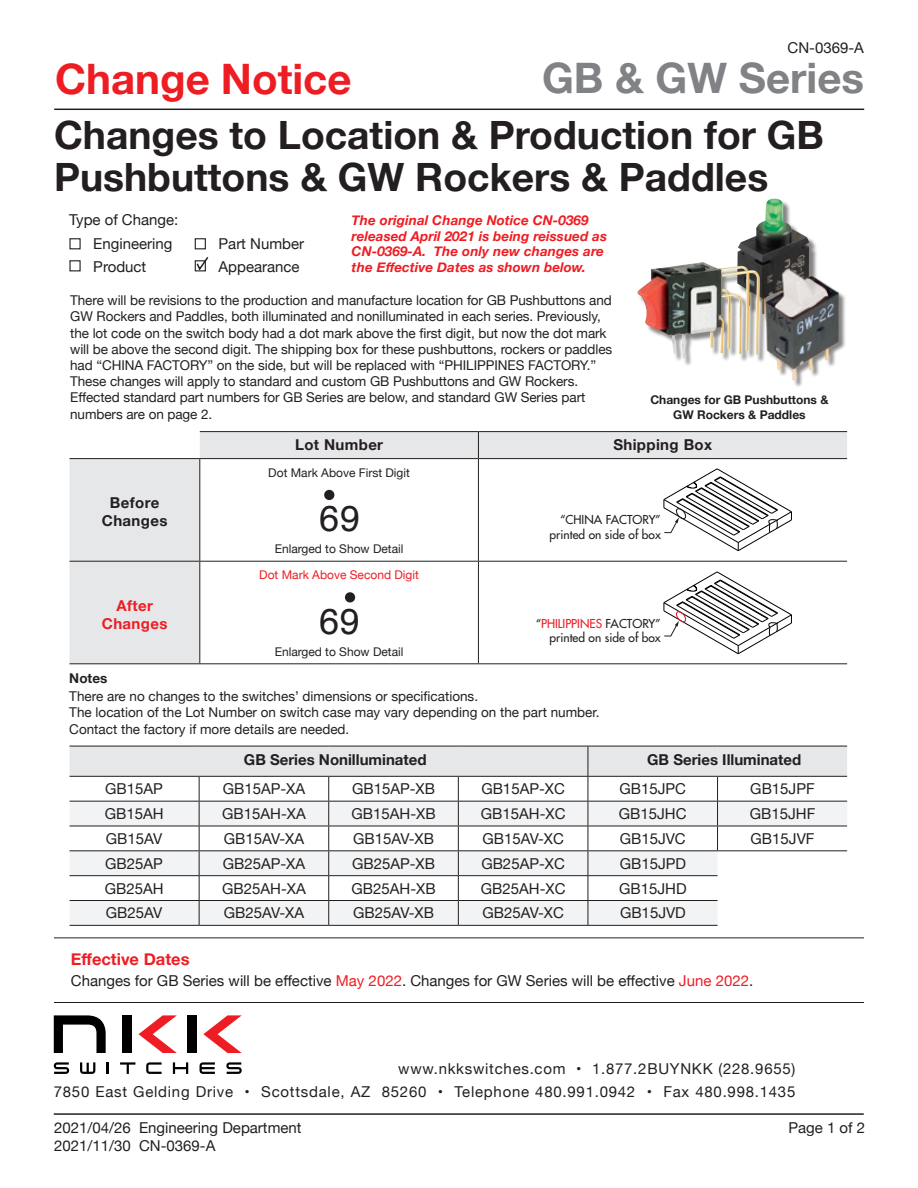
<style>
.page{position:relative;width:918px;height:1188px;background:#fff}
.page>*{position:absolute;margin:0;border:0;box-sizing:border-box;transform-origin:0 0}
.t1{font:700 42px "Helvetica Neue";color:#ee1d23}
.t2{font:700 42px "Helvetica Neue";color:#808285}
.t3{font:700 39px/42px "Helvetica Neue";color:#231f20}
.t4{font:36px "Helvetica";color:#231f20}
.t5{font:700 16.5px "Helvetica Neue";color:#ee1d23}
.t6{font:15px "Helvetica Neue";color:#231f20}
.t7{font:15px "Helvetica Neue";letter-spacing:.05em;color:#231f20}
.t8{font:700 15px "Helvetica Neue";color:#231f20}
.t9{font:700 15px/18px "Helvetica Neue";letter-spacing:.025em;color:#231f20;text-align:center}
.t10{font:700 15px/18px "Helvetica Neue";letter-spacing:.025em;color:#ee1d23;text-align:center}
.t11{font:13.5px/16.2px "Helvetica Neue";letter-spacing:-.005em;color:#231f20}
.t12{font:italic 700 13.5px/15.8px "Helvetica Neue";letter-spacing:.005em;color:#ee1d23}
.t13{font:700 13.5px "Helvetica Neue";color:#231f20}
.t14{font:500 12px/14.4px "Futura Std";color:#231f20;text-align:right}
.t15{font:12px "Helvetica Neue";color:#231f20}
.t16{font:700 12px/14.4px "Helvetica Neue";color:#231f20;text-align:center}
.t17{font:12px "Helvetica Neue";color:#ee1d23}
.s1{color:#ec1c24}
.s2{color:#ee1d23}
</style>
<div class="page">
<hr style="left:54px;top:109px;width:810px;height:1px;background:#231f20">
<hr style="left:54px;top:938px;width:810px;height:1px;background:#231f20">
<div style="left:69px;top:238px;width:12px;height:11px;border:1px solid #231f20"></div>
<div style="left:69px;top:260px;width:12px;height:11px;border:1px solid #231f20"></div>
<div style="left:195px;top:238px;width:11px;height:11px;border:1px solid #231f20"></div>
<svg style="left:195px;top:257px;width:14px;height:15px"></svg>
<hr style="left:200px;top:431px;width:278px;height:1px;background:#231f20">
<hr style="left:478px;top:431px;width:369px;height:1px;background:#231f20">
<svg style="left:70px;top:432px;width:777px;height:232px"></svg>
<hr style="left:70px;top:925px;width:129px;height:1px;background:#231f20">
<hr style="left:199px;top:925px;width:130px;height:1px;background:#231f20">
<hr style="left:329px;top:925px;width:129px;height:1px;background:#231f20">
<hr style="left:458px;top:925px;width:130px;height:1px;background:#231f20">
<hr style="left:588px;top:925px;width:130px;height:1px;background:#231f20">
<svg style="left:70px;top:746px;width:777px;height:179px"></svg>
<div style="left:738px;top:200px;width:79px;height:122px;background:#231f20;opacity:.55"></div>
<img style="left:737px;top:199px;width:73px;height:69px">
<div style="left:638px;top:263px;width:130px;height:103px;background:#231f20;opacity:.55"></div>
<img style="left:637px;top:262px;width:123px;height:96px">
<div style="left:766px;top:270px;width:81px;height:117px;background:#231f20;opacity:.55"></div>
<img style="left:766px;top:268px;width:75px;height:113px">
<hr style="left:54px;top:1113px;width:810px;height:2px;background:#231f20">
<svg style="left:54px;top:1015px;width:52px;height:38px"></svg>
<div style="left:187px;top:1015px;width:9px;height:38px;background:#000001"></div>
<div style="left:122px;top:1015px;width:9px;height:38px;background:#000001"></div>
<svg style="left:139px;top:1015px;width:38px;height:38px"></svg>
<svg style="left:203px;top:1015px;width:39px;height:38px"></svg>
<svg style="left:107px;top:1062px;width:2px;height:12px"></svg>
<svg style="left:54px;top:1062px;width:15px;height:12px"></svg>
<svg style="left:226px;top:1062px;width:16px;height:12px"></svg>
<svg style="left:173px;top:1062px;width:15px;height:12px"></svg>
<svg style="left:200px;top:1062px;width:15px;height:12px"></svg>
<svg style="left:146px;top:1062px;width:16px;height:12px"></svg>
<svg style="left:120px;top:1062px;width:15px;height:12px"></svg>
<svg style="left:80px;top:1062px;width:15px;height:12px"></svg>
<hr style="left:54px;top:1002px;width:810px;height:1px;background:#231f20">
<p class="t6" style="left:788px;top:37px;width:78px">CN-0369-A</p>
<p class="t1" style="left:55px;top:46px;width:298px">Change Notice</p>
<p class="t2" style="left:542px;top:46px;width:323px">GB &amp; GW Series</p>
<p class="t3" style="left:54px;top:116px;width:771px">Changes to Location &amp; Production for GB<br>Pushbuttons &amp; GW Rockers &amp; Paddles</p>
<p class="t6" style="left:69px;top:209px;width:111px">Type of Change:</p>
<p class="t6" style="left:93px;top:233px;width:81px">Engineering</p>
<p class="t6" style="left:93px;top:255px;width:55px">Product</p>
<p class="t6" style="left:219px;top:233px;width:87px">Part Number</p>
<p class="t6" style="left:219px;top:255px;width:83px">Appearance</p>
<p class="t12" style="left:352px;top:212px;width:257px">The original Change Notice CN-0369 released April 2021 is being reissued as CN-0369-A. The only new changes are the Effective Dates as shown below.</p>
<p class="t11" style="left:70px;top:293px;width:544px">There will be revisions to the production and manufacture location for GB Pushbuttons and GW Rockers and Paddles, both illuminated and nonilluminated in each series. Previously, the lot code on the switch body had a dot mark above the first digit, but now the dot mark will be above the second digit. The shipping box for these pushbuttons, rockers or paddles had “CHINA FACTORY” on the side, but will be replaced with “PHILIPPINES FACTORY.” These changes will apply to standard and custom GB Pushbuttons and GW Rockers.<br>Effected standard part numbers for GB Series are below, and standard GW Series part numbers are on page 2.</p>
<p class="t9" style="left:295px;top:436px;width:90px">Lot Number</p>
<p class="t9" style="left:613px;top:436px;width:100px">Shipping Box</p>
<p class="t16" style="left:650px;top:393px;width:180px">Changes for GB Pushbuttons &amp;<br>GW Rockers &amp; Paddles</p>
<p class="t9" style="left:102px;top:494px;width:67px">Before<br>Changes</p>
<p class="t10" style="left:102px;top:597px;width:67px">After<br>Changes</p>
<p class="t15" style="left:268px;top:464px;width:143px">Dot Mark Above First Digit</p>
<p class="t4" style="left:319px;top:491px;width:42px">69</p>
<p class="t15" style="left:275px;top:540px;width:130px">Enlarged to Show Detail</p>
<p class="t17" style="left:259px;top:566px;width:161px">Dot Mark Above Second Digit</p>
<p class="t4" style="left:319px;top:593px;width:42px">69</p>
<p class="t15" style="left:275px;top:643px;width:130px">Enlarged to Show Detail</p>
<p class="t14" style="left:550px;top:513px;width:113px">“CHINA FACTORY” printed on side of box</p>
<p class="t14" style="left:536px;top:616px;width:126px">“<span class="s1">PHILIPPINES</span> FACTORY” printed on side of box</p>
<p class="t13" style="left:69px;top:668px;width:40px">Notes</p>
<p class="t11" style="left:69px;top:689px;width:410px">There are no changes to the switches’ dimensions or specifications.</p>
<p class="t11" style="left:69px;top:705px;width:532px">The location of the Lot Number on switch case may vary depending on the part number.</p>
<p class="t11" style="left:69px;top:721px;width:282px">Contact the factory if more details are needed.</p>
<p class="t8" style="left:244px;top:748px;width:184px">GB Series Nonilluminated</p>
<p class="t8" style="left:647px;top:748px;width:156px">GB Series Illuminated</p>
<p class="t6" style="left:105px;top:778px;width:59px">GB15AP</p>
<p class="t6" style="left:223px;top:778px;width:84px">GB15AP-XA</p>
<p class="t6" style="left:352px;top:778px;width:85px">GB15AP-XB</p>
<p class="t6" style="left:481px;top:778px;width:85px">GB15AP-XC</p>
<p class="t6" style="left:619px;top:778px;width:68px">GB15JPC</p>
<p class="t6" style="left:750px;top:778px;width:66px">GB15JPF</p>
<p class="t6" style="left:105px;top:803px;width:60px">GB15AH</p>
<p class="t6" style="left:222px;top:803px;width:85px">GB15AH-XA</p>
<p class="t6" style="left:351px;top:803px;width:86px">GB15AH-XB</p>
<p class="t6" style="left:481px;top:803px;width:86px">GB15AH-XC</p>
<p class="t6" style="left:619px;top:803px;width:69px">GB15JHC</p>
<p class="t6" style="left:750px;top:803px;width:67px">GB15JHF</p>
<p class="t6" style="left:106px;top:828px;width:58px">GB15AV</p>
<p class="t6" style="left:224px;top:828px;width:82px">GB15AV-XA</p>
<p class="t6" style="left:353px;top:828px;width:82px">GB15AV-XB</p>
<p class="t6" style="left:482px;top:828px;width:83px">GB15AV-XC</p>
<p class="t6" style="left:620px;top:828px;width:68px">GB15JVC</p>
<p class="t6" style="left:751px;top:828px;width:65px">GB15JVF</p>
<p class="t6" style="left:105px;top:853px;width:59px">GB25AP</p>
<p class="t6" style="left:223px;top:853px;width:84px">GB25AP-XA</p>
<p class="t6" style="left:352px;top:853px;width:85px">GB25AP-XB</p>
<p class="t6" style="left:481px;top:853px;width:85px">GB25AP-XC</p>
<p class="t6" style="left:620px;top:853px;width:68px">GB15JPD</p>
<p class="t6" style="left:105px;top:877px;width:60px">GB25AH</p>
<p class="t6" style="left:222px;top:877px;width:85px">GB25AH-XA</p>
<p class="t6" style="left:351px;top:877px;width:86px">GB25AH-XB</p>
<p class="t6" style="left:481px;top:877px;width:86px">GB25AH-XC</p>
<p class="t6" style="left:619px;top:877px;width:69px">GB15JHD</p>
<p class="t6" style="left:106px;top:902px;width:58px">GB25AV</p>
<p class="t6" style="left:224px;top:902px;width:82px">GB25AV-XA</p>
<p class="t6" style="left:353px;top:902px;width:82px">GB25AV-XB</p>
<p class="t6" style="left:482px;top:902px;width:83px">GB25AV-XC</p>
<p class="t6" style="left:620px;top:902px;width:67px">GB15JVD</p>
<p class="t5" style="left:71px;top:946px;width:120px">Effective Dates</p>
<p class="t6" style="left:71px;top:969px;width:684px">Changes for GB Series will be effective <span class="s2">May 2022</span>. Changes for GW Series will be effective <span class="s2">June 2022</span>.</p>
<p class="t7" style="left:398px;top:1058px;width:399px">www.nkkswitches.com • 1.877.2BUYNKK (228.9655)</p>
<p class="t7" style="left:54px;top:1081px;width:743px">7850 East Gelding Drive • Scottsdale, AZ 85260 • Telephone 480.991.0942 • Fax 480.998.1435</p>
<p class="t6" style="left:54px;top:1117px;width:249px">2021/04/26 Engineering Department</p>
<p class="t6" style="left:54px;top:1135px;width:163px">2021/11/30 CN-0369-A</p>
<p class="t6" style="left:788px;top:1117px;width:78px">Page 1 of 2</p>
</div>
